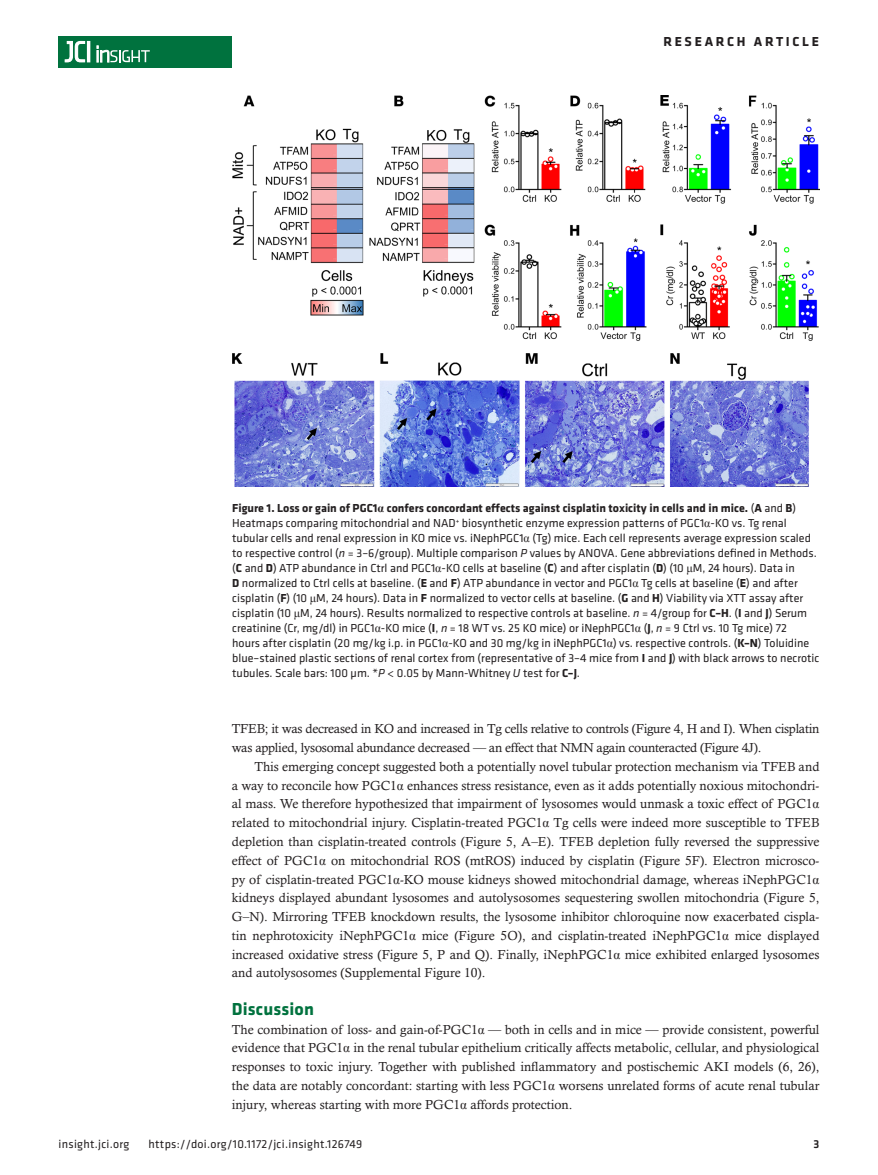
<style>
.page{position:relative;width:878px;height:1175px;background:#fff}
.page>*{position:absolute;margin:0;border:0;box-sizing:border-box;transform-origin:0 0}
.t1{font:700 18px "Klavika";letter-spacing:.01em;color:#00723e}
.t2{font:700 13.5px "Klavika Basic";letter-spacing:.2em;color:#231f20}
.t3{font:13.2px/18.8px "Calisto MT Std";letter-spacing:-.02em;color:#231f20;text-align:justify}
.t4{font:12px/15px "Klavika Basic";color:#231f20}
.t5{font:12px "Klavika Basic";letter-spacing:.025em;color:#231f20}
.t6{font:500 12px "Klavika Basic";color:#231f20}
.s1{font-weight:700}
.s2{font-family:"Times New Roman";font-weight:700}
.s3{font-family:"Times New Roman"}
.s4{font-style:italic}
</style>
<div class="page">
<div style="left:59px;top:36px;width:173px;height:31px;background:#00723e"></div>
<hr style="left:87px;top:41px;width:3px;height:21px;background:#fff">
<svg style="left:64px;top:41px;width:21px;height:22px"></svg>
<svg style="left:97px;top:46px;width:53px;height:16px"></svg>
<img style="left:232px;top:96px;width:587px;height:390px">
<p class="t2" style="left:663px;top:32px;width:157px">RESEARCH ARTICLE</p>
<p class="t4" style="left:232px;top:500px;width:588px"><span class="s1">Figure 1. Loss or gain of PGC1</span><span class="s2">α</span> <span class="s1">confers concordant effects against cisplatin toxicity in cells and in mice.</span> (<span class="s1">A</span> and <span class="s1">B</span>)<br>Heatmaps comparing mitochondrial and NAD<sup>+</sup> biosynthetic enzyme expression patterns of PGC1<span class="s3">α</span>-KO vs. Tg renal tubular cells and renal expression in KO mice vs. iNephPGC1<span class="s3">α</span> (Tg) mice. Each cell represents average expression scaled to respective control (<span class="s4">n</span> = 3–6/group). Multiple comparison <span class="s4">P</span> values by ANOVA. Gene abbreviations defined in Methods. (<span class="s1">C</span> and <span class="s1">D</span>) ATP abundance in Ctrl and PGC1<span class="s3">α</span>-KO cells at baseline (<span class="s1">C</span>) and after cisplatin (<span class="s1">D</span>) (10 <span class="s3">μ</span>M, 24 hours). Data in<br><span class="s1">D</span> normalized to Ctrl cells at baseline. (<span class="s1">E</span> and <span class="s1">F</span>) ATP abundance in vector and PGC1<span class="s3">α</span> Tg cells at baseline (<span class="s1">E</span>) and after cisplatin (<span class="s1">F</span>) (10 <span class="s3">μ</span>M, 24 hours). Data in <span class="s1">F</span> normalized to vector cells at baseline. (<span class="s1">G</span> and <span class="s1">H</span>) Viability via XTT assay after cisplatin (10 <span class="s3">μ</span>M, 24 hours). Results normalized to respective controls at baseline. <span class="s4">n</span> = 4/group for <span class="s1">C–H</span>. (<span class="s1">I</span> and <span class="s1">J</span>) Serum creatinine (Cr, mg/dl) in PGC1<span class="s3">α</span>-KO mice (<span class="s1">I</span>, <span class="s4">n</span> = 18 WT vs. 25 KO mice) or iNephPGC1<span class="s3">α</span> (<span class="s1">J</span>, <span class="s4">n</span> = 9 Ctrl vs. 10 Tg mice) 72<br>hours after cisplatin (20 mg/kg i.p. in PGC1<span class="s3">α</span>-KO and 30 mg/kg in iNephPGC1<span class="s3">α</span>) vs. respective controls. (<span class="s1">K–N</span>) Toluidine blue–stained plastic sections of renal cortex from (representative of 3–4 mice from <span class="s1">I</span> and <span class="s1">J</span>) with black arrows to necrotic tubules. Scale bars: 100 μm. *<span class="s4">P</span> &lt; 0.05 by Mann-Whitney <span class="s4">U</span> test for <span class="s1">C–J</span>.</p>
<p class="t3" style="left:232px;top:719px;width:589px">TFEB; it was decreased in KO and increased in Tg cells relative to controls (Figure 4, H and I). When cisplatin was applied, lysosomal abundance decreased — an effect that NMN again counteracted (Figure 4J).</p>
<p class="t3" style="left:232px;top:757px;width:589px;text-indent:22px">This emerging concept suggested both a potentially novel tubular protection mechanism via TFEB and a way to reconcile how PGC1<span class="s3">α</span> enhances stress resistance, even as it adds potentially noxious mitochondri&shy;al mass. We therefore hypothesized that impairment of lysosomes would unmask a toxic effect of PGC1<span class="s3">α </span>related to mitochondrial injury. Cisplatin-treated PGC1<span class="s3">α</span> Tg cells were indeed more susceptible to TFEB depletion than cisplatin-treated controls (Figure 5, A–E). TFEB depletion fully reversed the suppressive effect of PGC1<span class="s3">α</span> on mitochondrial ROS (mtROS) induced by cisplatin (Figure 5F). Electron microsco&shy;py of cisplatin-treated PGC1<span class="s3">α</span>-KO mouse kidneys showed mitochondrial damage, whereas iNephPGC1<span class="s3">α </span>kidneys displayed abundant lysosomes and autolysosomes sequestering swollen mitochondria (Figure 5, G–N). Mirroring TFEB knockdown results, the lysosome inhibitor chloroquine now exacerbated cispla&shy;tin nephrotoxicity iNephPGC1<span class="s3">α</span> mice (Figure 5O), and cisplatin-treated iNephPGC1<span class="s3">α</span> mice displayed increased oxidative stress (Figure 5, P and Q). Finally, iNephPGC1<span class="s3">α</span> mice exhibited enlarged lysosomes and autolysosomes (Supplemental Figure 10).</p>
<h1 class="t1" style="left:232px;top:995px;width:84px">Discussion</h1>
<p class="t3" style="left:232px;top:1019px;width:589px">The combination of loss- and gain-of-PGC1<span class="s3">α</span> — both in cells and in mice — provide consistent, powerful evidence that PGC1<span class="s3">α</span> in the renal tubular epithelium critically affects metabolic, cellular, and physiological responses to toxic injury. Together with published inflammatory and postischemic AKI models (6, 26), the data are notably concordant: starting with less PGC1<span class="s3">α</span> worsens unrelated forms of acute renal tubular injury, whereas starting with more PGC1<span class="s3">α</span> affords protection.</p>
<p class="t5" style="left:58px;top:1135px;width:72px">insight.jci.org</p>
<p class="t5" style="left:148px;top:1135px;width:215px">https://doi.org/10.1172/jci.insight.126749</p>
<p class="t6" style="left:813px;top:1135px;width:7px">3</p>
</div>
